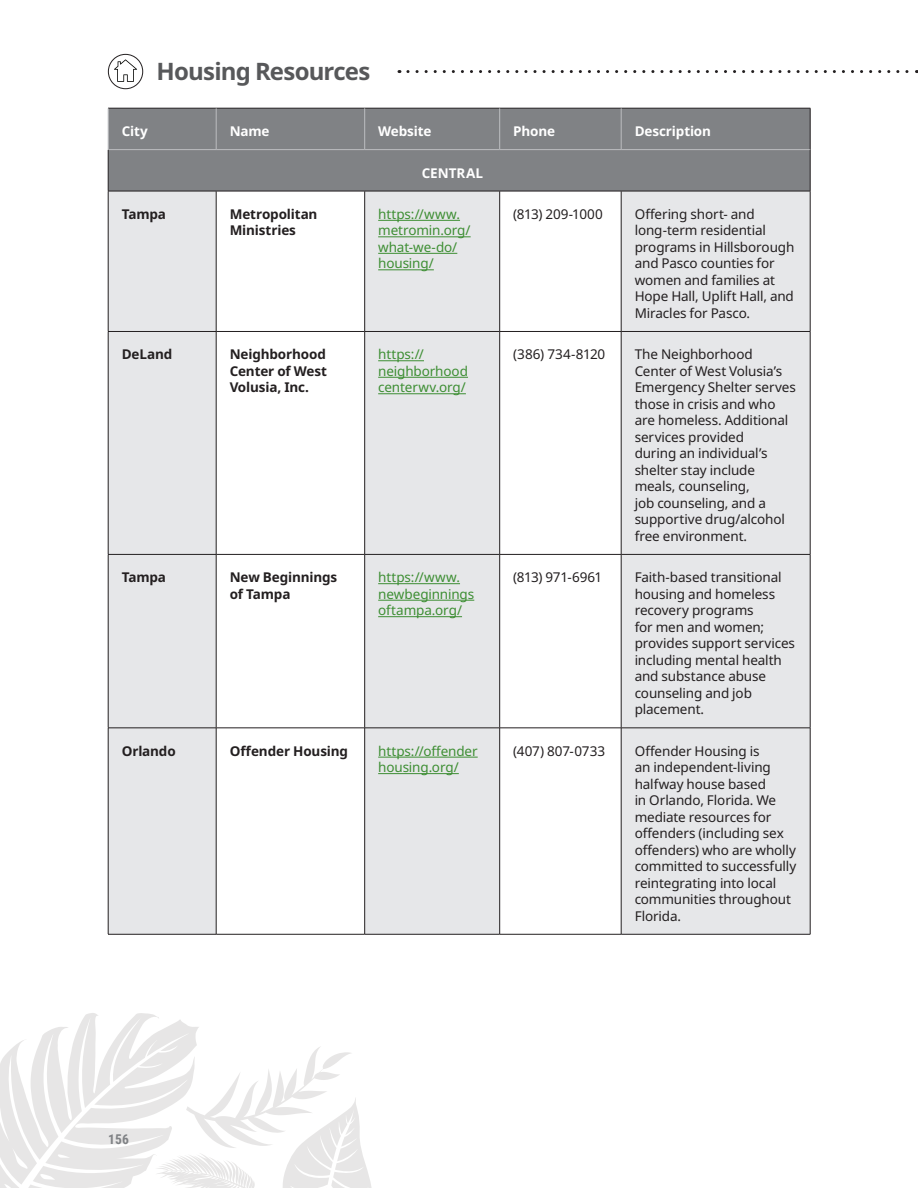
<style>
.page{position:relative;width:918px;height:1188px;background:#fff}
.page>*{position:absolute;margin:0;border:0;box-sizing:border-box;transform-origin:0 0}
.t1{font:700 24px "Noto Sans";letter-spacing:-.035em;color:#57585a}
.Body{font:13.5px/16.5px "Noto Sans";letter-spacing:-.01em;color:#231f20}
.Body-2{font:13.5px/16.5px "Noto Sans";letter-spacing:-.01em;color:#3d8e33}
.Body-3{font:700 13.5px/16.5px "Noto Sans";letter-spacing:-.01em;color:#231f20}
.t2{font:700 13.5px "Noto Sans";letter-spacing:-.01em;color:#fff}
.t3{font:700 13.5px "Roboto Condensed";color:#808285}
</style>
<div class="page">
<svg style="left:0;top:1013px;width:372px;height:175px"></svg>
<div style="left:109px;top:109px;width:701px;height:82px;background:#808285"></div>
<div style="left:109px;top:192px;width:701px;height:742px;background:#e6e7e9"></div>
<svg style="left:217px;top:192px;width:147px;height:742px"></svg>
<svg style="left:500px;top:192px;width:121px;height:742px"></svg>
<hr style="left:108px;top:108px;width:108px;height:1px;background:#231f20">
<hr style="left:216px;top:108px;width:149px;height:1px;background:#231f20">
<hr style="left:365px;top:108px;width:135px;height:1px;background:#231f20">
<hr style="left:500px;top:108px;width:121px;height:1px;background:#231f20">
<hr style="left:621px;top:108px;width:189px;height:1px;background:#231f20">
<hr style="left:810px;top:108px;width:1px;height:42px;background:#231f20">
<hr style="left:108px;top:108px;width:1px;height:41px;background:#bcbdc0">
<hr style="left:216px;top:108px;width:1px;height:41px;background:#bcbdc0">
<hr style="left:364px;top:108px;width:1px;height:41px;background:#bcbdc0">
<hr style="left:499px;top:108px;width:1px;height:41px;background:#bcbdc0">
<hr style="left:621px;top:108px;width:1px;height:41px;background:#bcbdc0">
<hr style="left:108px;top:149px;width:108px;height:1px;background:#bcbdc0">
<hr style="left:216px;top:149px;width:149px;height:1px;background:#bcbdc0">
<hr style="left:365px;top:149px;width:135px;height:1px;background:#bcbdc0">
<hr style="left:500px;top:149px;width:121px;height:1px;background:#bcbdc0">
<hr style="left:621px;top:149px;width:189px;height:1px;background:#bcbdc0">
<hr style="left:108px;top:150px;width:1px;height:41px;background:#231f20">
<hr style="left:810px;top:150px;width:1px;height:41px;background:#231f20">
<hr style="left:108px;top:191px;width:108px;height:1px;background:#231f20">
<hr style="left:108px;top:191px;width:1px;height:140px;background:#231f20">
<hr style="left:216px;top:191px;width:149px;height:1px;background:#231f20">
<hr style="left:216px;top:191px;width:1px;height:140px;background:#231f20">
<hr style="left:365px;top:191px;width:135px;height:1px;background:#231f20">
<hr style="left:364px;top:191px;width:1px;height:140px;background:#231f20">
<hr style="left:500px;top:191px;width:121px;height:1px;background:#231f20">
<hr style="left:499px;top:191px;width:1px;height:140px;background:#231f20">
<hr style="left:621px;top:191px;width:189px;height:1px;background:#231f20">
<hr style="left:621px;top:191px;width:1px;height:140px;background:#231f20">
<hr style="left:810px;top:191px;width:1px;height:140px;background:#231f20">
<hr style="left:108px;top:331px;width:108px;height:1px;background:#231f20">
<hr style="left:108px;top:332px;width:1px;height:222px;background:#231f20">
<hr style="left:216px;top:331px;width:149px;height:1px;background:#231f20">
<hr style="left:216px;top:332px;width:1px;height:222px;background:#231f20">
<hr style="left:365px;top:331px;width:135px;height:1px;background:#231f20">
<hr style="left:364px;top:332px;width:1px;height:222px;background:#231f20">
<hr style="left:500px;top:331px;width:121px;height:1px;background:#231f20">
<hr style="left:499px;top:332px;width:1px;height:222px;background:#231f20">
<hr style="left:621px;top:331px;width:189px;height:1px;background:#231f20">
<hr style="left:621px;top:332px;width:1px;height:222px;background:#231f20">
<hr style="left:810px;top:332px;width:1px;height:222px;background:#231f20">
<hr style="left:108px;top:554px;width:108px;height:1px;background:#231f20">
<hr style="left:108px;top:555px;width:1px;height:173px;background:#231f20">
<hr style="left:216px;top:554px;width:149px;height:1px;background:#231f20">
<hr style="left:216px;top:555px;width:1px;height:173px;background:#231f20">
<hr style="left:365px;top:554px;width:135px;height:1px;background:#231f20">
<hr style="left:364px;top:555px;width:1px;height:173px;background:#231f20">
<hr style="left:500px;top:554px;width:121px;height:1px;background:#231f20">
<hr style="left:499px;top:555px;width:1px;height:173px;background:#231f20">
<hr style="left:621px;top:554px;width:189px;height:1px;background:#231f20">
<hr style="left:621px;top:555px;width:1px;height:173px;background:#231f20">
<hr style="left:810px;top:555px;width:1px;height:173px;background:#231f20">
<hr style="left:108px;top:728px;width:108px;height:1px;background:#231f20">
<hr style="left:108px;top:728px;width:1px;height:206px;background:#231f20">
<hr style="left:216px;top:728px;width:149px;height:1px;background:#231f20">
<hr style="left:216px;top:728px;width:1px;height:206px;background:#231f20">
<hr style="left:365px;top:728px;width:135px;height:1px;background:#231f20">
<hr style="left:364px;top:728px;width:1px;height:206px;background:#231f20">
<hr style="left:500px;top:728px;width:121px;height:1px;background:#231f20">
<hr style="left:499px;top:728px;width:1px;height:206px;background:#231f20">
<hr style="left:621px;top:728px;width:189px;height:1px;background:#231f20">
<hr style="left:621px;top:728px;width:1px;height:206px;background:#231f20">
<hr style="left:810px;top:728px;width:1px;height:206px;background:#231f20">
<hr style="left:108px;top:934px;width:108px;height:1px;background:#231f20">
<hr style="left:216px;top:934px;width:149px;height:1px;background:#231f20">
<hr style="left:365px;top:934px;width:135px;height:1px;background:#231f20">
<hr style="left:500px;top:934px;width:121px;height:1px;background:#231f20">
<hr style="left:621px;top:934px;width:189px;height:1px;background:#231f20">
<hr style="left:378px;top:220px;width:82px;height:1px;background:#3d8e33">
<hr style="left:378px;top:236px;width:93px;height:1px;background:#3d8e33">
<hr style="left:378px;top:253px;width:79px;height:1px;background:#3d8e33">
<hr style="left:378px;top:269px;width:56px;height:1px;background:#3d8e33">
<hr style="left:378px;top:360px;width:46px;height:1px;background:#3d8e33">
<hr style="left:378px;top:377px;width:90px;height:1px;background:#3d8e33">
<hr style="left:378px;top:393px;width:88px;height:1px;background:#3d8e33">
<hr style="left:378px;top:583px;width:82px;height:1px;background:#3d8e33">
<hr style="left:378px;top:600px;width:96px;height:1px;background:#3d8e33">
<hr style="left:378px;top:616px;width:84px;height:1px;background:#3d8e33">
<hr style="left:378px;top:757px;width:100px;height:1px;background:#3d8e33">
<hr style="left:378px;top:773px;width:81px;height:1px;background:#3d8e33">
<svg style="left:408px;top:70px;width:509px;height:3px"></svg>
<div style="left:108px;top:54px;width:35px;height:35px;border:1px solid #231f20;border-radius:50%"></div>
<svg style="left:114px;top:59px;width:23px;height:23px"></svg>
<p class="t1" style="left:157px;top:57px;width:215px">Housing Resources</p>
<p class="t2" style="left:122px;top:124px;width:28px">City</p>
<p class="t2" style="left:230px;top:124px;width:41px">Name</p>
<p class="t2" style="left:378px;top:124px;width:55px">Website</p>
<p class="t2" style="left:513px;top:124px;width:43px">Phone</p>
<p class="t2" style="left:635px;top:124px;width:78px">Description</p>
<p class="t2" style="left:422px;top:165px;width:63px">CENTRAL</p>
<p class="Body-3" style="left:122px;top:206px;width:46px">Tampa</p>
<p class="Body-3" style="left:230px;top:206px;width:89px">Metropolitan<br>Ministries</p>
<p class="Body-2" style="left:378px;top:206px;width:94px">https://www. metromin.org/ what-we-do/ housing/</p>
<p class="Body" style="left:513px;top:206px;width:91px">(813) 209-1000</p>
<p class="Body" style="left:635px;top:206px;width:161px">Offering short- and long-term residential programs in Hillsborough and Pasco counties for women and families at<br>Hope Hall, Uplift Hall, and<br>Miracles for Pasco.</p>
<p class="Body-3" style="left:122px;top:347px;width:52px">DeLand</p>
<p class="Body-3" style="left:230px;top:347px;width:99px;text-align:justify">Neighborhood Center of West Volusia, Inc.</p>
<p class="Body-2" style="left:378px;top:347px;width:91px">https:// neighborhood centerwv.org/</p>
<p class="Body" style="left:513px;top:347px;width:94px">(386) 734-8120</p>
<p class="Body" style="left:635px;top:347px;width:163px">The Neighborhood<br>Center of West Volusia’s<br>Emergency Shelter serves those in crisis and who are homeless. Additional services provided<br>during an individual’s shelter stay include meals, counseling,<br>job counseling, and a supportive drug/alcohol free environment.</p>
<p class="Body-3" style="left:122px;top:569px;width:46px">Tampa</p>
<p class="Body-3" style="left:230px;top:569px;width:109px">New Beginnings of Tampa</p>
<p class="Body-2" style="left:378px;top:569px;width:98px">https://www. newbeginnings oftampa.org/</p>
<p class="Body" style="left:513px;top:569px;width:90px">(813) 971-6961</p>
<p class="Body" style="left:635px;top:569px;width:162px">Faith-based transitional housing and homeless recovery programs<br>for men and women; provides support services including mental health and substance abuse counseling and job placement.</p>
<p class="Body-3" style="left:122px;top:743px;width:56px">Orlando</p>
<p class="Body-3" style="left:230px;top:743px;width:120px">Offender Housing</p>
<p class="Body-2" style="left:378px;top:743px;width:101px">https://offender housing.org/</p>
<p class="Body" style="left:513px;top:743px;width:93px">(407) 807-0733</p>
<p class="Body" style="left:635px;top:743px;width:163px">Offender Housing is<br>an independent-living halfway house based<br>in Orlando, Florida. We mediate resources for offenders (including sex offenders) who are wholly committed to successfully reintegrating into local communities throughout<br>Florida.</p>
<p class="t3" style="left:108px;top:1130px;width:23px">156</p>
</div>
